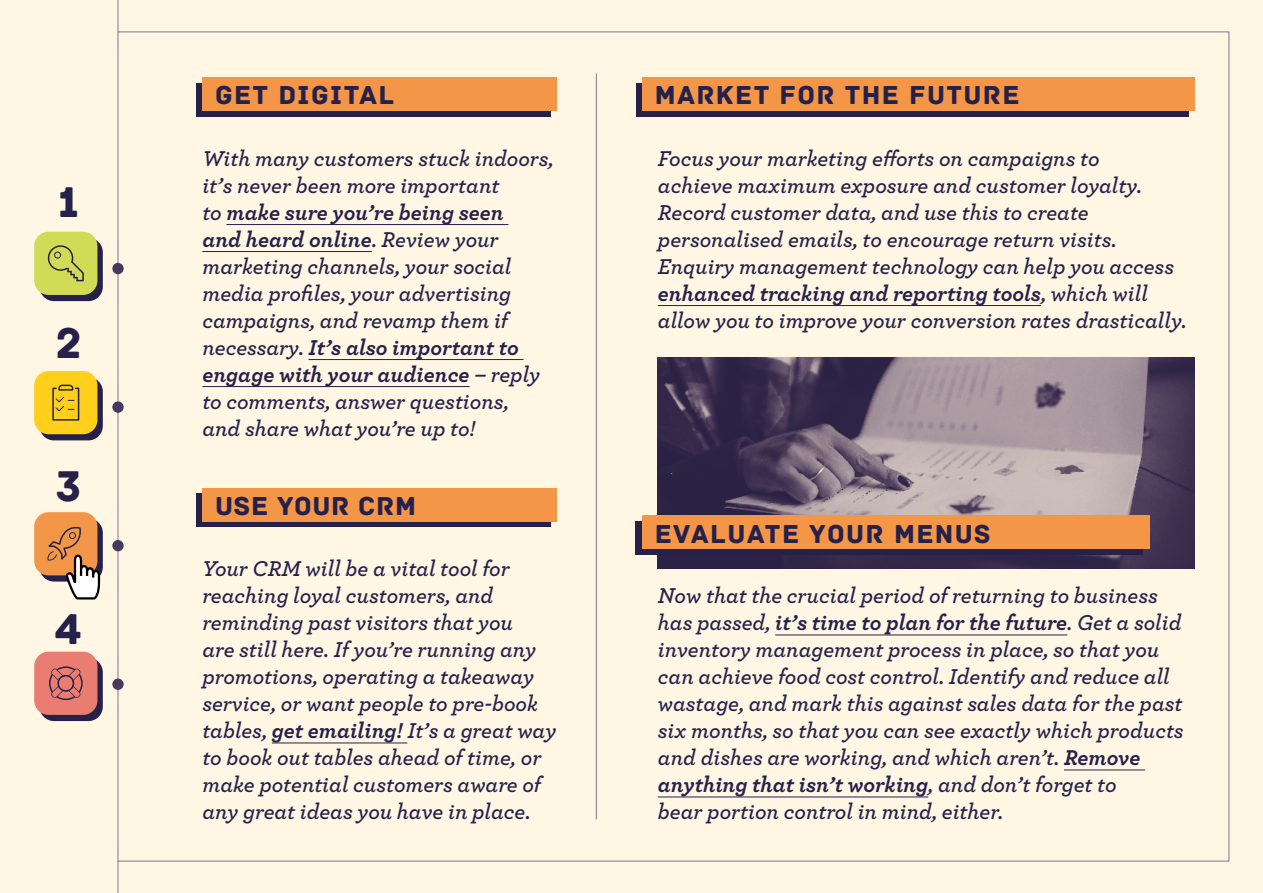
<style>
.page{position:relative;width:1263px;height:893px;background:#fff6e3}
.page>*{position:absolute;margin:0;border:0;box-sizing:border-box;transform-origin:0 0}
.t1{font:45.3px "Archive";color:#26214a}
.t2{font:27.3px "Archive";letter-spacing:.05em;color:#26214a}
.t3{font:27.3px "Archive";letter-spacing:.025em;color:#26214a}
.t4{font:italic 600 22.5px/27px "Archer";color:#26214a}
.s1{font-weight:700}
</style>
<div class="page">
<img style="left:658px;top:357px;width:537px;height:211px">
<hr style="left:118px;top:0;width:1px;height:893px;background:#827592">
<svg style="left:40px;top:377px;width:63px;height:63px"></svg>
<div style="left:34px;top:371px;width:63px;height:63px;background:#ffcf1b;border-radius:14px"></div>
<svg style="left:40px;top:518px;width:63px;height:64px"></svg>
<div style="left:34px;top:512px;width:63px;height:63px;background:#f49648;border-radius:14px"></div>
<div style="left:40px;top:238px;width:63px;height:63px;background:#26214a;border-radius:14px"></div>
<div style="left:34px;top:232px;width:63px;height:63px;background:#d2db56;border-radius:14px"></div>
<div style="left:40px;top:658px;width:63px;height:63px;background:#26214a;border-radius:14px"></div>
<div style="left:34px;top:652px;width:63px;height:63px;background:#ea7d72;border-radius:14px"></div>
<div style="left:112px;top:263px;width:12px;height:11px;background:#463960;border-radius:50%"></div>
<div style="left:112px;top:401px;width:12px;height:12px;background:#463960;border-radius:50%"></div>
<div style="left:112px;top:540px;width:12px;height:11px;background:#463960;border-radius:50%"></div>
<div style="left:112px;top:679px;width:12px;height:11px;background:#463960;border-radius:50%"></div>
<svg style="left:47px;top:245px;width:37px;height:37px"></svg>
<div style="left:54px;top:252px;width:7px;height:6px;border:1px solid #26214a;border-radius:50%"></div>
<svg style="left:49px;top:666px;width:34px;height:35px"></svg>
<svg style="left:52px;top:384px;width:28px;height:37px"></svg>
<svg style="left:46px;top:527px;width:54px;height:72px"></svg>
<div style="left:196px;top:83px;width:355px;height:34px;background:#26214a"></div>
<div style="left:202px;top:77px;width:355px;height:34px;background:#f49648"></div>
<div style="left:636px;top:83px;width:552px;height:34px;background:#26214a"></div>
<div style="left:642px;top:77px;width:553px;height:34px;background:#f49648"></div>
<div style="left:636px;top:521px;width:507px;height:34px;background:#26214a"></div>
<div style="left:642px;top:516px;width:507px;height:33px;background:#f49648"></div>
<div style="left:196px;top:494px;width:355px;height:33px;background:linear-gradient(to right,#26214a,#26214a)"></div>
<div style="left:202px;top:488px;width:355px;height:33px;background:#f49648"></div>
<hr style="left:226px;top:224px;width:282px;height:1px;background:#26214a">
<hr style="left:202px;top:251px;width:170px;height:1px;background:#26214a">
<hr style="left:308px;top:359px;width:216px;height:1px;background:#26214a">
<hr style="left:202px;top:386px;width:268px;height:1px;background:#26214a">
<hr style="left:658px;top:305px;width:383px;height:1px;background:#26214a">
<hr style="left:775px;top:635px;width:292px;height:1px;background:#26214a">
<hr style="left:1064px;top:770px;width:81px;height:1px;background:#26214a">
<hr style="left:658px;top:797px;width:270px;height:1px;background:#26214a">
<hr style="left:272px;top:743px;width:135px;height:1px;background:#26214a">
<hr style="left:596px;top:74px;width:1px;height:745px;background:#827592">
<h1 class="t1" style="left:57px;top:175px;width:24px">1</h1>
<h1 class="t1" style="left:56px;top:316px;width:27px">2</h1>
<h1 class="t1" style="left:56px;top:459px;width:27px">3</h1>
<h1 class="t1" style="left:55px;top:602px;width:29px">4</h1>
<p class="t2" style="left:215px;top:79px;width:181px">GET DIGITAL</p>
<p class="t2" style="left:655px;top:79px;width:366px">MARKET FOR THE FUTURE</p>
<p class="t4" style="left:202px;top:143px;width:353px">With many customers stuck indoors, it’s never been more important<br>to <span class="s1">make sure you’re being seen<br>and heard online</span>. Review your marketing channels, your social media profiles, your advertising campaigns, and revamp them if necessary. <span class="s1">It’s also important to engage with your audience</span> – reply to comments, answer questions,<br>and share what you’re up to!</p>
<p class="t4" style="left:658px;top:143px;width:530px">Focus your marketing efforts on campaigns to<br>achieve maximum exposure and customer loyalty.<br>Record customer data, and use this to create personalised emails, to encourage return visits.<br>Enquiry management technology can help you access <span class="s1">enhanced tracking and reporting tools</span>, which will allow you to improve your conversion rates drastically.</p>
<p class="t3" style="left:215px;top:490px;width:202px">USE YOUR CRM</p>
<p class="t4" style="left:202px;top:554px;width:356px">Your CRM will be a vital tool for reaching loyal customers, and reminding past visitors that you<br>are still here. If you’re running any promotions, operating a takeaway service, or want people to pre-book tables, <span class="s1">get emailing!</span> It’s a great way to book out tables ahead of time, or make potential customers aware of any great ideas you have in place.</p>
<p class="t2" style="left:655px;top:517px;width:338px">EVALUATE YOUR MENUS</p>
<p class="t4" style="left:658px;top:581px;width:527px">Now that the crucial period of returning to business has passed, <span class="s1">it’s time to plan for the future</span>. Get a solid inventory management process in place, so that you can achieve food cost control. Identify and reduce all wastage, and mark this against sales data for the past six months, so that you can see exactly which products and dishes are working, and which aren’t. <span class="s1">Remove anything that isn’t working</span>, and don’t forget to<br>bear portion control in mind, either.</p>
</div>
